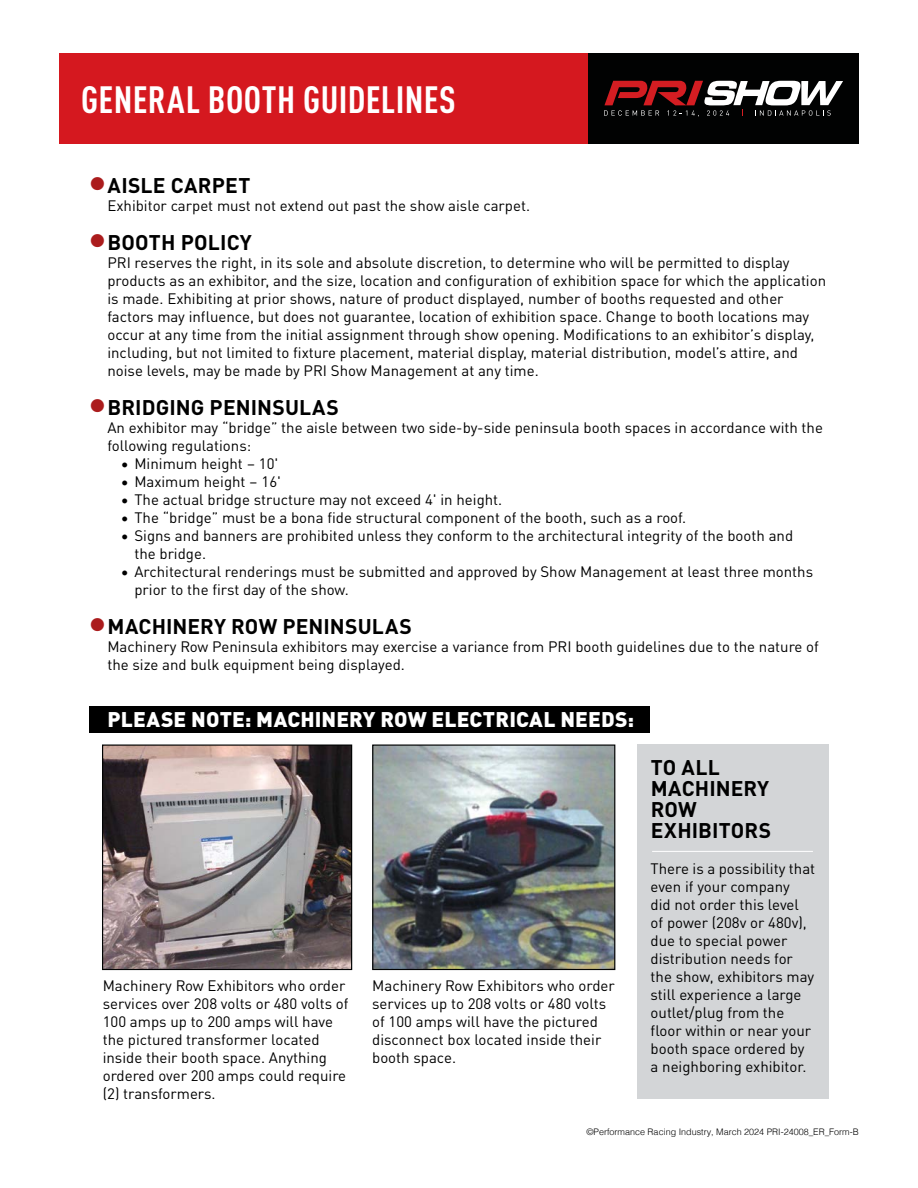
<style>
.page{position:relative;width:918px;height:1188px;background:#fff}
.page>*{position:absolute;margin:0;border:0;box-sizing:border-box;transform-origin:0 0}
.t1{font:700 condensed 37.5px "DINOT";letter-spacing:.01em;color:#fff}
.t2{font:700 21px/21px "DINOT";letter-spacing:.01em;color:#000}
.t3{font:900 21px "DINOT";letter-spacing:.005em;color:#fff}
.t4{font:700 18px "DINOT";color:#ab1c1d}
.t5{font:15px/18px "DINOT";color:#000}
.t6{font:300 9px "Helvetica";color:#000}
</style>
<div class="page">
<div style="left:59px;top:53px;width:611px;height:91px;background:#d5181f"></div>
<div style="left:589px;top:53px;width:270px;height:91px;background:#010202"></div>
<svg style="left:604px;top:81px;width:239px;height:36px"></svg>
<div style="left:89px;top:706px;width:561px;height:27px;background:#000"></div>
<img style="left:104px;top:747px;width:246px;height:221px">
<div style="left:102px;top:745px;width:250px;height:225px;border:1px solid #010202"></div>
<img style="left:374px;top:746px;width:239px;height:222px">
<div style="left:372px;top:744px;width:243px;height:226px;border:1px solid #010202"></div>
<div style="left:637px;top:744px;width:192px;height:355px;background:#d3d5d7"></div>
<hr style="left:652px;top:851px;width:161px;height:1px;background:#fff">
<h1 class="t1" style="left:81px;top:72px;width:376px">GENERAL BOOTH GUIDELINES</h1>
<p class="t4" style="left:89px;top:170px;width:18px">●</p>
<h2 class="t2" style="left:108px;top:173px;width:145px">AISLE CARPET</h2>
<p class="t5" style="left:107px;top:195px;width:424px">Exhibitor carpet must not extend out past the show aisle carpet.</p>
<h2 class="t2" style="left:108px;top:230px;width:146px">BOOTH POLICY</h2>
<p class="t5" style="left:107px;top:252px;width:720px">PRI reserves the right, in its sole and absolute discretion, to determine who will be permitted to display products as an exhibitor, and the size, location and configuration of exhibition space for which the application is made. Exhibiting at prior shows, nature of product displayed, number of booths requested and other factors may influence, but does not guarantee, location of exhibition space. Change to booth locations may occur at any time from the initial assignment through show opening. Modifications to an exhibitor’s display, including, but not limited to fixture placement, material display, material distribution, model’s attire, and noise levels, may be made by PRI Show Management at any time.</p>
<h2 class="t2" style="left:108px;top:395px;width:233px">BRIDGING PENINSULAS</h2>
<p class="t5" style="left:107px;top:417px;width:717px">An exhibitor may “bridge” the aisle between two side-by-side peninsula booth spaces in accordance with the following regulations:</p>
<p class="t5" style="left:121px;top:453px;width:159px">• Minimum height – 10'</p>
<p class="t5" style="left:121px;top:471px;width:162px">• Maximum height – 16'</p>
<p class="t5" style="left:121px;top:489px;width:383px">• The actual bridge structure may not exceed 4' in height.</p>
<p class="t5" style="left:121px;top:507px;width:567px">• The “bridge” must be a bona fide structural component of the booth, such as a roof.</p>
<p class="t5" style="left:134px;top:525px;width:660px;text-indent:-14px">• Signs and banners are prohibited unless they conform to the architectural integrity of the booth and the bridge.</p>
<p class="t5" style="left:134px;top:561px;width:680px;text-indent:-14px">• Architectural renderings must be submitted and approved by Show Management at least three months prior to the first day of the show.</p>
<h2 class="t2" style="left:108px;top:614px;width:306px">MACHINERY ROW PENINSULAS</h2>
<p class="t5" style="left:107px;top:636px;width:713px">Machinery Row Peninsula exhibitors may exercise a variance from PRI booth guidelines due to the nature of the size and bulk equipment being displayed.</p>
<h2 class="t3" style="left:108px;top:702px;width:528px">PLEASE NOTE: MACHINERY ROW ELECTRICAL NEEDS:</h2>
<p class="t4" style="left:89px;top:226px;width:18px">●</p>
<p class="t4" style="left:89px;top:391px;width:18px">●</p>
<p class="t4" style="left:89px;top:611px;width:18px">●</p>
<p class="t5" style="left:103px;top:975px;width:247px">Machinery Row Exhibitors who order services over 208 volts or 480 volts of<br>100 amps up to 200 amps will have the pictured transformer located inside their booth space. Anything ordered over 200 amps could require (2) transformers.</p>
<p class="t5" style="left:372px;top:975px;width:244px">Machinery Row Exhibitors who order services up to 208 volts or 480 volts of 100 amps will have the pictured disconnect box located inside their booth space.</p>
<h2 class="t2" style="left:651px;top:754px;width:122px">TO ALL<br>MACHINERY<br>ROW<br>EXHIBITORS</h2>
<p class="t5" style="left:651px;top:858px;width:166px">There is a possibility that even if your company<br>did not order this level of power (208v or 480v), due to special power distribution needs for the show, exhibitors may still experience a large outlet/plug from the floor within or near your booth space ordered by a neighboring exhibitor.</p>
<p class="t6" style="left:586px;top:1124px;width:274px">©Performance Racing Industry, March 2024 PRI-24008_ER_Form-B</p>
</div>
